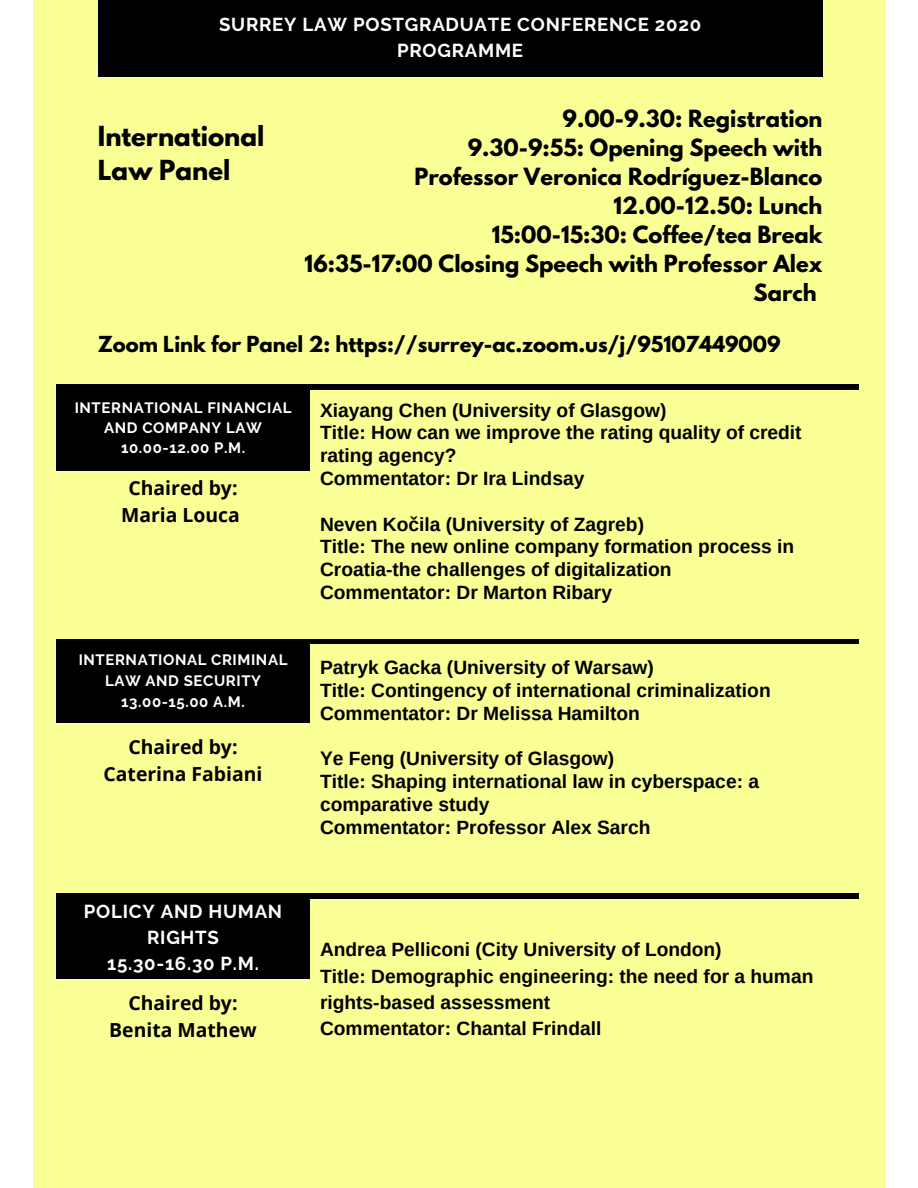
<style>
.page{position:relative;width:918px;height:1188px;background:#faff95}
.page>*{position:absolute;margin:0;border:0;box-sizing:border-box;transform-origin:0 0}
.t1{font:700 24.45px/33.9px "League Spartan";color:#000}
.t2{font:700 21px/29.1px "League Spartan";color:#000;text-align:right}
.t3{font:700 19.65px "League Spartan";color:#000}
.t4{font:700 19.35px/26.7px "Open Sans";color:#000;text-align:center}
.t5{font:700 19.2px/22.8px "Arimo";color:#000}
.t6{font:700 18.75px/25.8px "Raleway";letter-spacing:.04em;color:#fff;text-align:center}
.t7{font:700 15px/20.9px "Raleway";letter-spacing:.04em;color:#fff;text-align:center}
</style>
<div class="page">
<div style="left:57px;top:387px;width:253px;height:83px;background:#000"></div>
<hr style="left:57px;top:385px;width:802px;height:4px;background:#000">
<div style="left:57px;top:639px;width:253px;height:83px;background:#000"></div>
<div style="left:98px;top:0;width:724px;height:76px;background:#000"></div>
<div style="left:57px;top:639px;width:802px;height:5px;background:#000"></div>
<div style="left:0;top:0;width:32px;height:1188px;background:#fff"></div>
<div style="left:886px;top:0;width:32px;height:1188px;background:#fff"></div>
<div style="left:57px;top:895px;width:253px;height:84px;background:#000"></div>
<hr style="left:57px;top:894px;width:802px;height:4px;background:#000">
<p class="t6" style="left:219px;top:11px;width:484px">SURREY LAW POSTGRADUATE CONFERENCE 2020<br>PROGRAMME</p>
<p class="t2" style="left:305px;top:106px;width:519px">9.00-9.30: Registration<br>9.30-9:55: Opening Speech with<br>Professor Veronica Rodríguez-Blanco<br>12.00-12.50: Lunch<br>15:00-15:30: Coffee/tea Break<br>16:35-17:00 Closing Speech with Professor Alex<br>Sarch</p>
<p class="t3" style="left:98px;top:334px;width:684px">Zoom Link for Panel 2: https://surrey-ac.zoom.us/j/95107449009</p>
<p class="t1" style="left:98px;top:122px;width:168px">International<br>Law Panel</p>
<p class="t7" style="left:75px;top:398px;width:218px;line-height:20.2px">INTERNATIONAL FINANCIAL<br>AND COMPANY LAW<br>10.00-12.00 P.M.</p>
<p class="t4" style="left:121px;top:474px;width:120px">Chaired by:<br>Maria Louca</p>
<p class="t7" style="left:79px;top:650px;width:210px">INTERNATIONAL CRIMINAL<br>LAW AND SECURITY<br>13.00-15.00 A.M.</p>
<p class="t4" style="left:104px;top:733px;width:160px">Chaired by:<br>Caterina Fabiani</p>
<p class="t6" style="left:84px;top:899px;width:200px">POLICY AND HUMAN<br>RIGHTS<br>15.30-16.30 P.M.</p>
<p class="t4" style="left:109px;top:989px;width:149px">Chaired by:<br>Benita Mathew</p>
<p class="t5" style="left:320px;top:399px;width:483px">Xiayang Chen (University of Glasgow)<br>Title: How can we improve the rating quality of credit rating agency?<br>Commentator: Dr Ira Lindsay</p>
<p class="t5" style="left:320px;top:513px;width:476px">Neven Kočila (University of Zagreb)<br>Title: The new online company formation process in Croatia-the challenges of digitalization Commentator: Dr Marton Ribary</p>
<p class="t5" style="left:320px;top:656px;width:452px">Patryk Gacka (University of Warsaw)<br>Title: Contingency of international criminalization<br>Commentator: Dr Melissa Hamilton</p>
<p class="t5" style="left:320px;top:747px;width:441px">Ye Feng (University of Glasgow)<br>Title: Shaping international law in cyberspace: a comparative study<br>Commentator: Professor Alex Sarch</p>
<p class="t5" style="left:320px;top:936px;width:495px;line-height:26.4px">Andrea Pelliconi (City University of London)<br>Title: Demographic engineering: the need for a human rights-based assessment<br>Commentator: Chantal Frindall</p>
</div>
